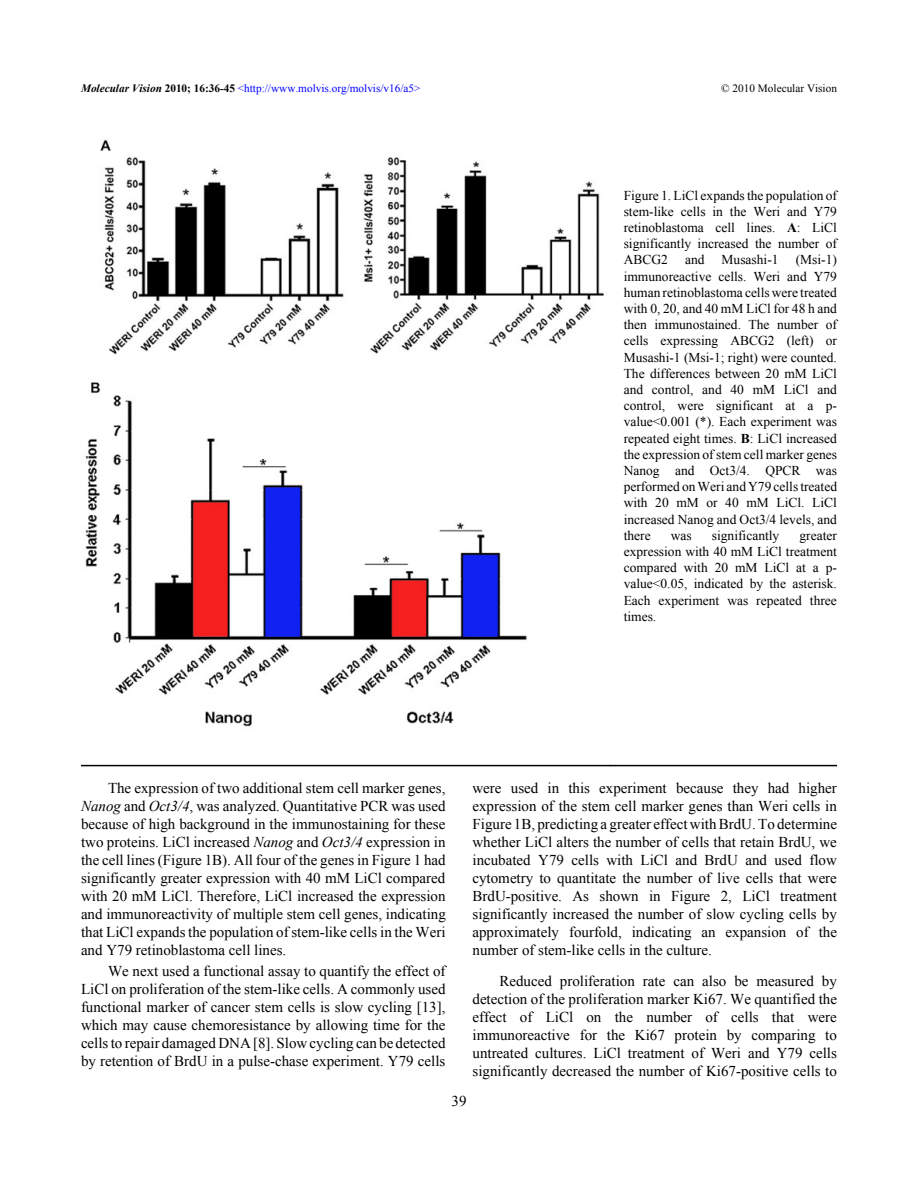
<style>
.page{position:relative;width:918px;height:1188px;background:#fff}
.page>*{position:absolute;margin:0;border:0;box-sizing:border-box;transform-origin:0 0}
.t1{font:15px/18px "Times New Roman";color:#000;text-align:justify}
.t2{font:13.5px/16.2px "Times New Roman";color:#000;text-align:justify}
.t3{font:11.25px "Times New Roman";color:#00f}
.t4{font:11.25px "Times New Roman";color:#000}
.s1{font-weight:700;font-style:italic;color:#000}
.s2{font-weight:700;color:#000}
.s3{font-weight:700}
.s4{font-style:italic}
</style>
<div class="page">
<img style="left:85px;top:139px;width:519px;height:588px">
<hr style="left:81px;top:765px;width:529px;height:1px;background:#000">
<hr style="left:610px;top:765px;width:227px;height:1px;background:#000">
<p class="t3" style="left:81px;top:82px;width:341px"><span class="s1">Molecular Vision</span> <span class="s2">2010; 16:36-45</span> &lt;http://www.molvis.org/molvis/v16/a5&gt;</p>
<p class="t4" style="left:721px;top:82px;width:117px">© 2010 Molecular Vision</p>
<p class="t2" style="left:624px;top:187px;width:215px">Figure 1. LiCl expands the population of stem-like cells in the Weri and Y79 retinoblastoma cell lines. <span class="s3">A</span>: LiCl significantly increased the number of ABCG2</p>
<p class="t2" style="left:624px;top:252px;width:215px;text-indent:172px">(Msi-1) immunoreactive cells. Weri and Y79 human retinoblastoma cells were treated with 0, 20, and 40 mM LiCl for 48 h and then immunostained. The number of cells expressing ABCG2 (left) or Musashi-1 (Msi-1; right) were counted.<br>The differences between 20 mM LiCl and control, and 40 mM LiCl and control, were significant at a p&shy;value&lt;0.001 (*). Each experiment was repeated eight times. <span class="s3">B</span>: LiCl increased the expression of stem cell marker genes Nanog and Oct3/4. QPCR was performed on Weri and Y79 cells treated with 20 mM or 40 mM LiCl. LiCl increased Nanog and Oct3/4 levels, and there</p>
<p class="t2" style="left:685px;top:252px;width:21px">and</p>
<p class="t2" style="left:722px;top:252px;width:58px">Musashi-1</p>
<p class="t2" style="left:671px;top:527px;width:22px">was</p>
<p class="t2" style="left:712px;top:527px;width:69px">significantly</p>
<p class="t2" style="left:624px;top:527px;width:215px;text-indent:176px">greater expression with 40 mM LiCl treatment compared with 20 mM LiCl at a p&shy;value&lt;0.05, indicated by the asterisk.<br>Each experiment was repeated three times.</p>
<p class="t1" style="left:81px;top:779px;width:366px;text-indent:27px">The expression of two additional stem cell marker genes, <span class="s4">Nanog</span> and <span class="s4">Oct3/4</span>, was analyzed. Quantitative PCR was used because of high background in the immunostaining for these two proteins. LiCl increased <span class="s4">Nanog</span> and <span class="s4">Oct3/4</span> expression in the cell lines (Figure 1B). All four of the genes in Figure 1 had significantly greater expression with 40 mM LiCl compared with 20 mM LiCl. Therefore, LiCl increased the expression and immunoreactivity of multiple stem cell genes, indicating that LiCl expands the population of stem-like cells in the Weri and Y79 retinoblastoma cell lines.</p>
<p class="t1" style="left:81px;top:962px;width:366px;text-indent:27px">We next used a functional assay to quantify the effect of LiCl on proliferation of the stem-like cells. A commonly used functional marker of cancer stem cells is slow cycling [13], which may cause chemoresistance by allowing time for the cells to repair damaged DNA [8]. Slow cycling can be detected by retention of BrdU in a pulse-chase experiment. Y79 cells</p>
<p class="t1" style="left:472px;top:779px;width:366px">were used in this experiment because they had higher expression of the stem cell marker genes than Weri cells in Figure 1B, predicting a greater effect with BrdU. To determine whether LiCl alters the number of cells that retain BrdU, we incubated Y79 cells with LiCl and BrdU and used flow cytometry to quantitate the number of live cells that were BrdU-positive. As shown in Figure 2, LiCl treatment significantly increased the number of slow cycling cells by approximately fourfold, indicating an expansion of the number of stem-like cells in the culture.</p>
<p class="t1" style="left:472px;top:972px;width:366px;text-indent:27px">Reduced proliferation rate can also be measured by detection of the proliferation marker Ki67. We quantified the effect of LiCl on the number of cells that were immunoreactive for the Ki67 protein by comparing to untreated cultures. LiCl treatment of Weri and Y79 cells significantly decreased the number of Ki67-positive cells to</p>
<p class="t1" style="left:452px;top:1092px;width:16px">39</p>
</div>
